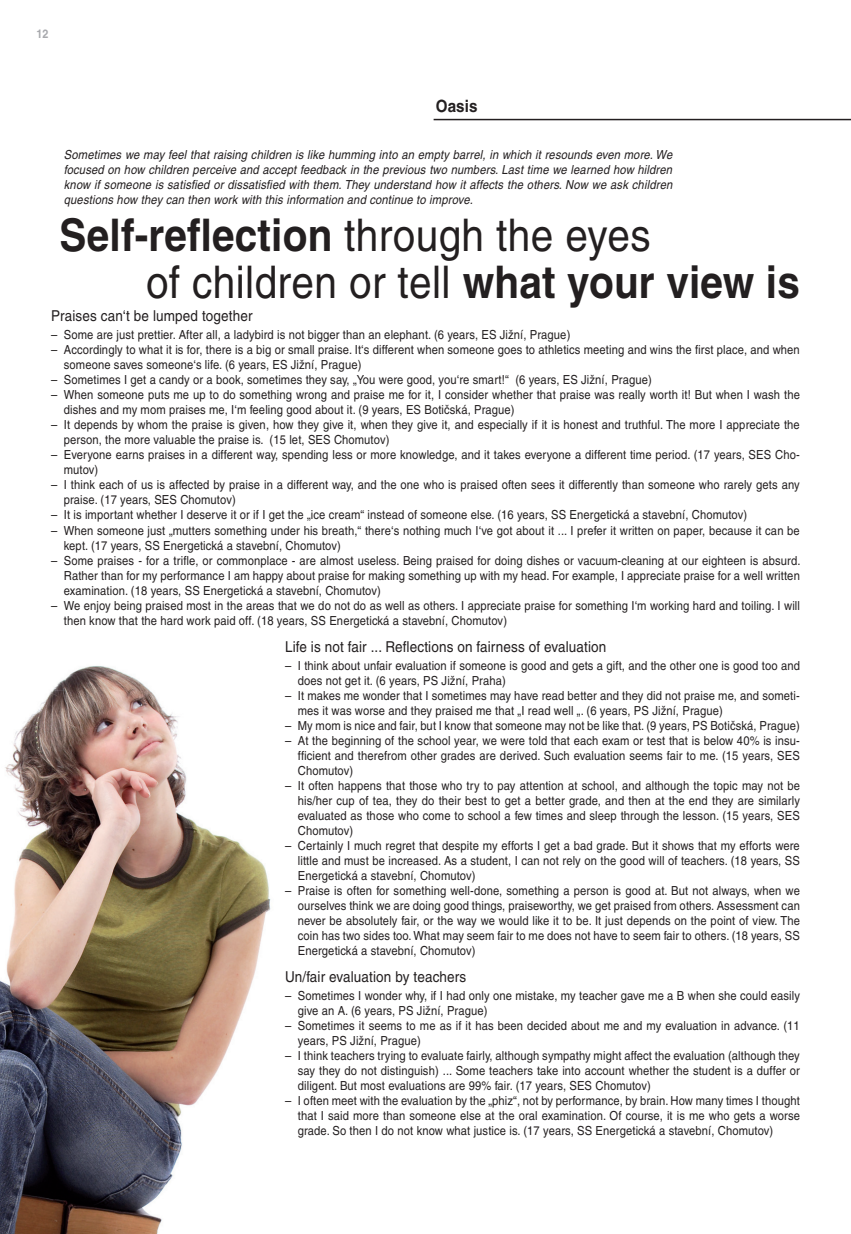
<style>
.page{position:relative;width:851px;height:1234px;background:#fff}
.page>*{position:absolute;margin:0;border:0;box-sizing:border-box;transform-origin:0 0}
.t1{font:45px/46.5px "Helvetica CE";letter-spacing:.01em;color:#231f20;scale:.9 1}
.t2{font:700 16.8px "Helvetica CE";letter-spacing:.01em;color:#231f20;scale:.9 1}
.t3{font:15px "Helvetica CE";letter-spacing:.01em;color:#231f20;scale:.9 1}
.t4{font:12.45px/15px "Helvetica CE";letter-spacing:.01em;color:#231f20;scale:.9 1}
.t5{font:italic 12.45px/15px "Helvetica CE";letter-spacing:.015em;color:#231f20;text-align:justify;scale:.9 1}
.t6{font:700 12px "Helvetica CE";color:#a8a9ad;scale:.9 1}
.s1{font-weight:700}
</style>
<div class="page">
<img style="left:0;top:666px;width:271px;height:567px">
<hr style="left:433px;top:119px;width:417px;height:1px;background:#231f20">
<p class="t6" style="left:36px;top:26px;width:15px">12</p>
<h2 class="t2" style="left:435px;top:96px;width:48px">Oasis</h2>
<p class="t5" style="left:64px;top:147px;width:677px">Sometimes we may feel that raising children is like humming into an empty barrel, in which it resounds even more. We focused on how children perceive and accept feedback in the previous two numbers. Last time we learned how hildren know if someone is satisfied or dissatisfied with them. They understand how it affects the others. Now we ask children questions how they can then work with this information and continue to improve.</p>
<h1 class="t1" style="left:146px;top:212px;width:728px;text-indent:-86px"><span class="s1">Self-reflection</span> through the eyes<br>of children or tell <span class="s1">what your view is</span></h1>
<p class="t3" style="left:51px;top:307px;width:225px">Praises can‘t be lumped together</p>
<p class="t4" style="left:51px;top:327px;width:578px">– Some are just prettier. After all, a ladybird is not bigger than an elephant. (6 years, ES Jižní, Prague)</p>
<p class="t4" style="left:64px;top:342px;width:819px;text-indent:-13px">– Accordingly to what it is for, there is a big or small praise. It‘s different when someone goes to athletics meeting and wins the first place, and when someone saves someone‘s life. (6 years, ES Jižní, Prague)</p>
<p class="t4" style="left:51px;top:372px;width:669px">– Sometimes I get a candy or a book, sometimes they say, „You were good, you‘re smart!“ (6 years, ES Jižní, Prague)</p>
<p class="t4" style="left:64px;top:387px;width:819px;text-indent:-13px">– When someone puts me up to do something wrong and praise me for it, I consider whether that praise was really worth it! But when I wash the dishes and my mom praises me, I‘m feeling good about it. (9 years, ES Botičská, Prague)</p>
<p class="t4" style="left:64px;top:417px;width:819px;text-indent:-13px">– It depends by whom the praise is given, how they give it, when they give it, and especially if it is honest and truthful. The more I appreciate the person, the more valuable the praise is. (15 let, SES Chomutov)</p>
<p class="t4" style="left:64px;top:447px;width:819px;text-indent:-13px">– Everyone earns praises in a different way, spending less or more knowledge, and it takes everyone a different time period. (17 years, SES Cho&shy;mutov)</p>
<p class="t4" style="left:64px;top:477px;width:819px;text-indent:-13px">– I think each of us is affected by praise in a different way, and the one who is praised often sees it differently than someone who rarely gets any praise. (17 years, SES Chomutov)</p>
<p class="t4" style="left:51px;top:507px;width:775px">– It is important whether I deserve it or if I get the „ice cream“ instead of someone else. (16 years, SS Energetická a stavební, Chomutov)</p>
<p class="t4" style="left:64px;top:522px;width:819px;text-indent:-13px">– When someone just „mutters something under his breath,“ there‘s nothing much I‘ve got about it ... I prefer it written on paper, because it can be kept. (17 years, SS Energetická a stavební, Chomutov)</p>
<p class="t4" style="left:64px;top:552px;width:819px;text-align:justify;text-indent:-13px">– Some praises - for a trifle, or commonplace - are almost useless. Being praised for doing dishes or vacuum-cleaning at our eighteen is absurd.<br>Rather than for my performance I am happy about praise for making something up with my head. For example, I appreciate praise for a well written examination. (18 years, SS Energetická a stavební, Chomutov)</p>
<p class="t4" style="left:64px;top:597px;width:819px;text-indent:-13px">– We enjoy being praised most in the areas that we do not do as well as others. I appreciate praise for something I‘m working hard and toiling. I will then know that the hard work paid off. (18 years, SS Energetická a stavební, Chomutov)</p>
<p class="t3" style="left:285px;top:638px;width:358px">Life is not fair ... Reflections on fairness of evaluation</p>
<p class="t4" style="left:298px;top:657px;width:559px;text-indent:-13px">– I think about unfair evaluation if someone is good and gets a gift, and the other one is good too and does not get it. (6 years, PS Jižní, Praha)</p>
<p class="t4" style="left:298px;top:687px;width:559px;text-indent:-13px">– It makes me wonder that I sometimes may have read better and they did not praise me, and someti&shy;mes it was worse and they praised me that „I read well „. (6 years, PS Jižní, Prague)</p>
<p class="t4" style="left:285px;top:717px;width:573px">– My mom is nice and fair, but I know that someone may not be like that. (9 years, PS Botičská, Prague)</p>
<p class="t4" style="left:298px;top:732px;width:559px;text-align:justify;text-indent:-13px">– At the beginning of the school year, we were told that each exam or test that is below 40% is insu&shy;fficient and therefrom other grades are derived. Such evaluation seems fair to me. (15 years, SES Chomutov)</p>
<p class="t4" style="left:298px;top:777px;width:559px;text-align:justify;text-indent:-13px">– It often happens that those who try to pay attention at school, and although the topic may not be his/her cup of tea, they do their best to get a better grade, and then at the end they are similarly evaluated as those who come to school a few times and sleep through the lesson. (15 years, SES Chomutov)</p>
<p class="t4" style="left:298px;top:837px;width:559px;text-align:justify;text-indent:-13px">– Certainly I much regret that despite my efforts I get a bad grade. But it shows that my efforts were little and must be increased. As a student, I can not rely on the good will of teachers. (18 years, SS Energetická a stavební, Chomutov)</p>
<p class="t4" style="left:298px;top:882px;width:559px;text-align:justify;text-indent:-13px">– Praise is often for something well-done, something a person is good at. But not always, when we ourselves think we are doing good things, praiseworthy, we get praised from others. Assessment can never be absolutely fair, or the way we would like it to be. It just depends on the point of view. The coin has two sides too. What may seem fair to me does not have to seem fair to others. (18 years, SS Energetická a stavební, Chomutov)</p>
<p class="t3" style="left:285px;top:967px;width:203px">Un/fair evaluation by teachers</p>
<p class="t4" style="left:298px;top:987px;width:559px;text-indent:-13px">– Sometimes I wonder why, if I had only one mistake, my teacher gave me a B when she could easily give an A. (6 years, PS Jižní, Prague)</p>
<p class="t4" style="left:298px;top:1017px;width:559px;text-indent:-13px">– Sometimes it seems to me as if it has been decided about me and my evaluation in advance. (11 years, PS Jižní, Prague)</p>
<p class="t4" style="left:298px;top:1047px;width:559px;text-align:justify;text-indent:-13px">– I think teachers trying to evaluate fairly, although sympathy might affect the evaluation (although they say they do not distinguish) ... Some teachers take into account whether the student is a duffer or diligent. But most evaluations are 99% fair. (17 years, SES Chomutov)</p>
<p class="t4" style="left:298px;top:1092px;width:559px;text-align:justify;text-indent:-13px">– I often meet with the evaluation by the „phiz“, not by performance, by brain. How many times I thought that I said more than someone else at the oral examination. Of course, it is me who gets a worse grade. So then I do not know what justice is. (17 years, SS Energetická a stavební, Chomutov)</p>
</div>
